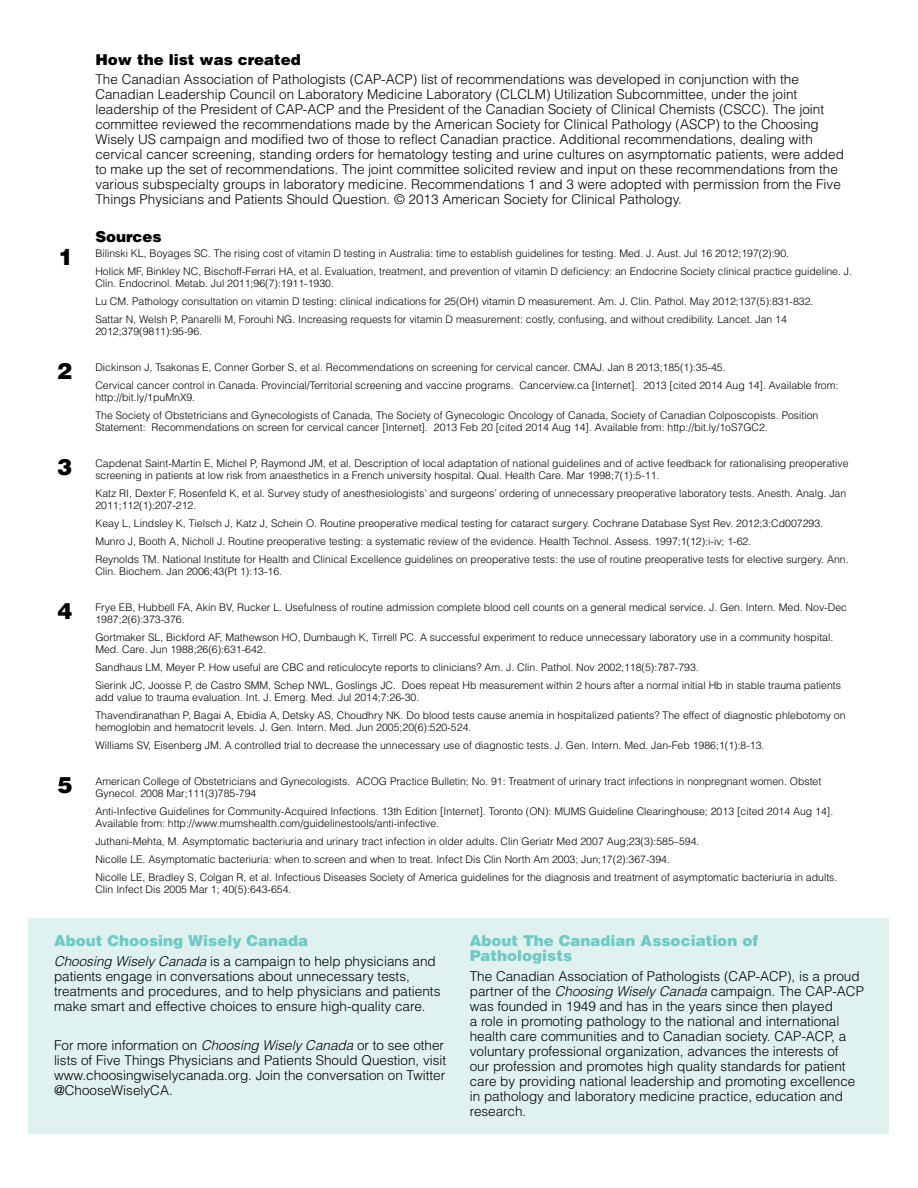
<style>
.page{position:relative;width:918px;height:1188px;background:#fff}
.page>*{position:absolute;margin:0;border:0;box-sizing:border-box;transform-origin:0 0}
.t1{font:900 22.5px "Helvetica LT Std";color:#000}
.t2{font:900 15px/15px "Helvetica LT Std";color:#6fc9c4}
.t3{font:900 15px "Helvetica LT Std";color:#000}
.t4{font:300 13.5px/15px "Helvetica LT Std";color:#000}
.t5{font:300 10.5px/18px "Helvetica LT Std";color:#000}
.s1{font-style:italic}
</style>
<div class="page">
<div style="left:29px;top:918px;width:860px;height:216px;background:#e0f2ef"></div>
<h1 class="t1" style="left:58px;top:242px;width:17px">1</h1>
<h1 class="t1" style="left:57px;top:356px;width:17px">2</h1>
<h1 class="t1" style="left:57px;top:452px;width:17px">3</h1>
<h1 class="t1" style="left:57px;top:596px;width:17px">4</h1>
<h1 class="t1" style="left:57px;top:770px;width:17px">5</h1>
<h2 class="t3" style="left:95px;top:50px;width:207px">How the list was created</h2>
<p class="t4" style="left:95px;top:72px;width:750px">The Canadian Association of Pathologists (CAP-ACP) list of recommendations was developed in conjunction with the Canadian Leadership Council on Laboratory Medicine Laboratory (CLCLM) Utilization Subcommittee, under the joint leadership of the President of CAP-ACP and the President of the Canadian Society of Clinical Chemists (CSCC). The joint committee reviewed the recommendations made by the American Society for Clinical Pathology (ASCP) to the Choosing Wisely US campaign and modified two of those to reflect Canadian practice. Additional recommendations, dealing with cervical cancer screening, standing orders for hematology testing and urine cultures on asymptomatic patients, were added to make up the set of recommendations. The joint committee solicited review and input on these recommendations from the various subspecialty groups in laboratory medicine. Recommendations 1 and 3 were adopted with permission from the Five Things Physicians and Patients Should Question. © 2013 American Society for Clinical Pathology.</p>
<h2 class="t3" style="left:95px;top:226px;width:68px">Sources</h2>
<p class="t5" style="left:95px;top:244px;width:758px">Bilinski KL, Boyages SC. The rising cost of vitamin D testing in Australia: time to establish guidelines for testing. Med. J. Aust. Jul 16 2012;197(2):90.<br>Holick MF, Binkley NC, Bischoff-Ferrari HA, et al. Evaluation, treatment, and prevention of vitamin D deficiency: an Endocrine Society clinical practice guideline. J.</p>
<p class="t5" style="left:95px;top:274px;width:720px">Clin. Endocrinol. Metab. Jul 2011;96(7):1911-1930.<br>Lu CM. Pathology consultation on vitamin D testing: clinical indications for 25(OH) vitamin D measurement. Am. J. Clin. Pathol. May 2012;137(5):831-832.<br>Sattar N, Welsh P, Panarelli M, Forouhi NG. Increasing requests for vitamin D measurement: costly, confusing, and without credibility. Lancet. Jan 14</p>
<p class="t5" style="left:95px;top:322px;width:108px">2012;379(9811):95-96.</p>
<p class="t5" style="left:95px;top:358px;width:745px">Dickinson J, Tsakonas E, Conner Gorber S, et al. Recommendations on screening for cervical cancer. CMAJ. Jan 8 2013;185(1):35-45.<br>Cervical cancer control in Canada. Provincial/Territorial screening and vaccine programs. Cancerview.ca [Internet]. 2013 [cited 2014 Aug 14]. Available from:</p>
<p class="t5" style="left:95px;top:388px;width:725px">http://bit.ly/1puMnX9.<br>The Society of Obstetricians and Gynecologists of Canada, The Society of Gynecologic Oncology of Canada, Society of Canadian Colposcopists. Position</p>
<p class="t5" style="left:95px;top:418px;width:674px">Statement: Recommendations on screen for cervical cancer [Internet]. 2013 Feb 20 [cited 2014 Aug 14]. Available from: http://bit.ly/1oS7GC2.</p>
<p class="t5" style="left:95px;top:457px;width:755px;line-height:12px">Capdenat Saint-Martin E, Michel P, Raymond JM, et al. Description of local adaptation of national guidelines and of active feedback for rationalising preoperative screening in patients at low risk from anaesthetics in a French university hospital. Qual. Health Care. Mar 1998;7(1):5-11.</p>
<p class="t5" style="left:95px;top:487px;width:752px;line-height:12px">Katz RI, Dexter F, Rosenfeld K, et al. Survey study of anesthesiologists’ and surgeons’ ordering of unnecessary preoperative laboratory tests. Anesth. Analg. Jan<br>2011;112(1):207-212.</p>
<p class="t5" style="left:95px;top:514px;width:755px">Keay L, Lindsley K, Tielsch J, Katz J, Schein O. Routine preoperative medical testing for cataract surgery. Cochrane Database Syst Rev. 2012;3:Cd007293.<br>Munro J, Booth A, Nicholl J. Routine preoperative testing: a systematic review of the evidence. Health Technol. Assess. 1997;1(12):i-iv; 1-62.<br>Reynolds TM. National Institute for Health and Clinical Excellence guidelines on preoperative tests: the use of routine preoperative tests for elective surgery. Ann.</p>
<p class="t5" style="left:95px;top:562px;width:188px">Clin. Biochem. Jan 2006;43(Pt 1):13-16.</p>
<p class="t5" style="left:95px;top:601px;width:753px;line-height:12px">Frye EB, Hubbell FA, Akin BV, Rucker L. Usefulness of routine admission complete blood cell counts on a general medical service. J. Gen. Intern. Med. Nov-Dec<br>1987;2(6):373-376.</p>
<p class="t5" style="left:95px;top:631px;width:739px;line-height:12px">Gortmaker SL, Bickford AF, Mathewson HO, Dumbaugh K, Tirrell PC. A successful experiment to reduce unnecessary laboratory use in a community hospital.<br>Med. Care. Jun 1988;26(6):631-642.</p>
<p class="t5" style="left:95px;top:658px;width:747px">Sandhaus LM, Meyer P. How useful are CBC and reticulocyte reports to clinicians? Am. J. Clin. Pathol. Nov 2002;118(5):787-793.<br>Sierink JC, Joosse P, de Castro SMM, Schep NWL, Goslings JC. Does repeat Hb measurement within 2 hours after a normal initial Hb in stable trauma patients</p>
<p class="t5" style="left:95px;top:688px;width:752px">add value to trauma evaluation. Int. J. Emerg. Med. Jul 2014;7:26-30.<br>Thavendiranathan P, Bagai A, Ebidia A, Detsky AS, Choudhry NK. Do blood tests cause anemia in hospitalized patients? The effect of diagnostic phlebotomy on</p>
<p class="t5" style="left:95px;top:718px;width:671px">hemoglobin and hematocrit levels. J. Gen. Intern. Med. Jun 2005;20(6):520-524.<br>Williams SV, Eisenberg JM. A controlled trial to decrease the unnecessary use of diagnostic tests. J. Gen. Intern. Med. Jan-Feb 1986;1(1):8-13.</p>
<p class="t5" style="left:95px;top:775px;width:727px;line-height:12px">American College of Obstetricians and Gynecologists. ACOG Practice Bulletin; No. 91: Treatment of urinary tract infections in nonpregnant women. Obstet<br>Gynecol. 2008 Mar;111(3)785-794</p>
<p class="t5" style="left:95px;top:805px;width:739px;line-height:12px">Anti-Infective Guidelines for Community-Acquired Infections. 13th Edition [Internet]. Toronto (ON): MUMS Guideline Clearinghouse; 2013 [cited 2014 Aug 14].<br>Available from: http://www.mumshealth.com/guidelinestools/anti-infective.</p>
<p class="t5" style="left:95px;top:832px;width:744px">Juthani-Mehta, M. Asymptomatic bacteriuria and urinary tract infection in older adults. Clin Geriatr Med 2007 Aug;23(3):585–594.<br>Nicolle LE. Asymptomatic bacteriuria: when to screen and when to treat. Infect Dis Clin North Am 2003; Jun;17(2):367-394.<br>Nicolle LE, Bradley S, Colgan R, et al. Infectious Diseases Society of America guidelines for the diagnosis and treatment of asymptomatic bacteriuria in adults.</p>
<p class="t5" style="left:95px;top:880px;width:198px">Clin Infect Dis 2005 Mar 1; 40(5):643-654.</p>
<h2 class="t2" style="left:54px;top:933px;width:256px">About Choosing Wisely Canada</h2>
<p class="t4" style="left:54px;top:954px;width:388px"><span class="s1">Choosing Wisely Canada</span> is a campaign to help physicians and patients engage in conversations about unnecessary tests, treatments and procedures, and to help physicians and patients make smart and effective choices to ensure high-quality care.</p>
<p class="t4" style="left:54px;top:1038px;width:394px">For more information on <span class="s1">Choosing Wisely Canada</span> or to see other lists of Five Things Physicians and Patients Should Question, visit www.choosingwiselycanada.org. Join the conversation on Twitter @ChooseWiselyCA.</p>
<h2 class="t2" style="left:470px;top:933px;width:290px">About The Canadian Association of<br>Pathologists</h2>
<p class="t4" style="left:470px;top:969px;width:396px">The Canadian Association of Pathologists (CAP-ACP), is a proud partner of the <span class="s1">Choosing Wisely Canada</span> campaign. The CAP-ACP was founded in 1949 and has in the years since then played<br>a role in promoting pathology to the national and international health care communities and to Canadian society. CAP-ACP, a voluntary professional organization, advances the interests of<br>our profession and promotes high quality standards for patient care by providing national leadership and promoting excellence in pathology and laboratory medicine practice, education and research.</p>
</div>
